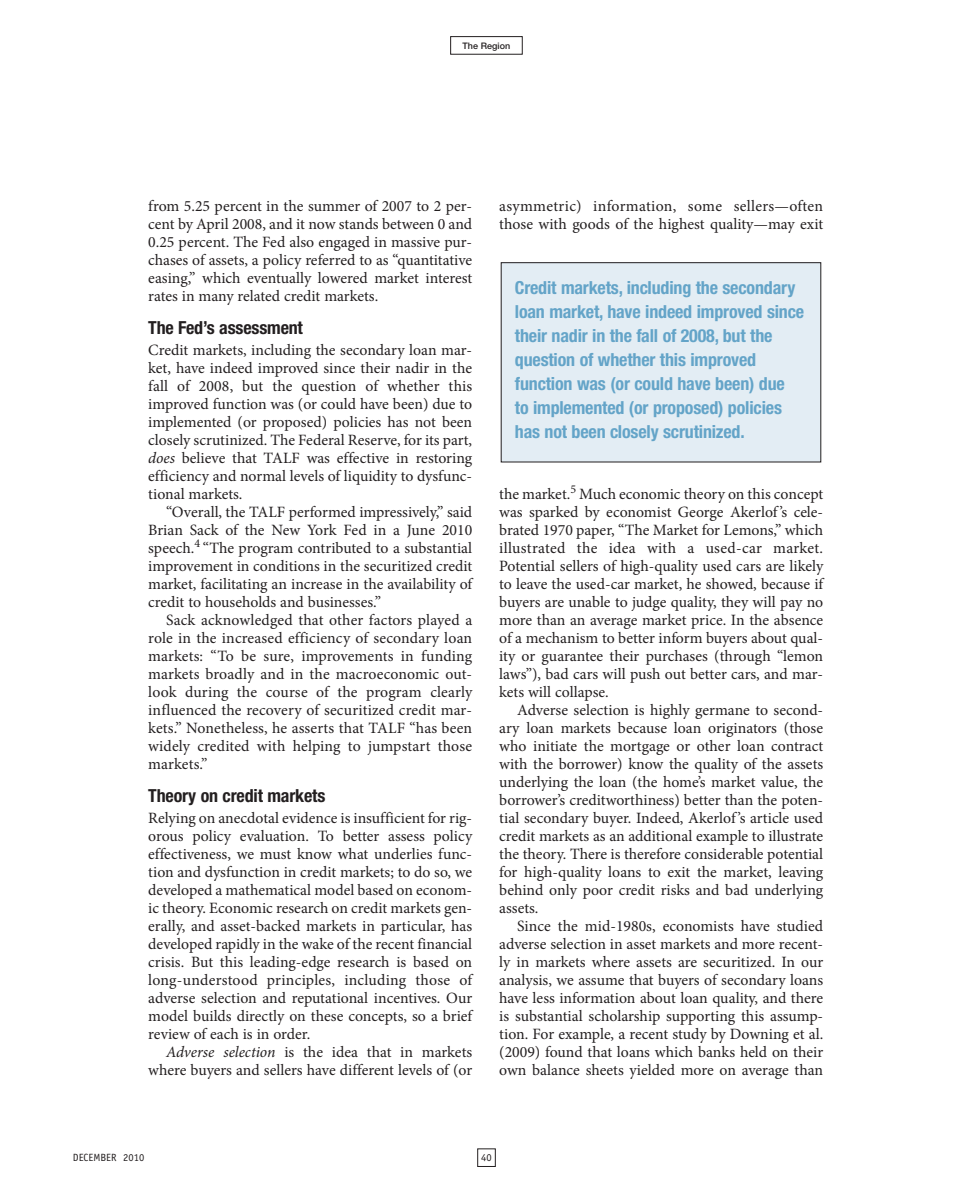
<style>
.page{position:relative;width:972px;height:1188px;background:#fff}
.page>*{position:absolute;margin:0;border:0;box-sizing:border-box;transform-origin:0 0}
.t1{font:700 condensed 18px/24px "Helvetica Neue";letter-spacing:-.01em;color:#64a4c8}
.t2{font:700 condensed 18px "Helvetica Neue";letter-spacing:-.01em;color:#231f20}
.t3{font:15.75px/18px "Minion Pro";color:#231f20;text-align:justify}
.t4{font:10.5px "Officina Sans";color:#231f20}
.t5{font:500 9px "Helvetica Neue";color:#231f20}
.s1{font-style:italic}
</style>
<div class="page">
<div style="left:450px;top:36px;width:72px;height:18px;border:1px solid #231f20"></div>
<div style="left:478px;top:1149px;width:18px;height:18px;border:1px solid #231f20"></div>
<div style="left:501px;top:263px;width:320px;height:199px;background:#e3edf4"></div>
<div style="left:501px;top:262px;width:320px;height:200px;border:1px solid #231f20"></div>
<p class="t5" style="left:463px;top:42px;width:49px">The Region</p>
<p class="t3" style="left:148px;top:198px;width:326px">from 5.25 percent in the summer of 2007 to 2 per&shy;cent by April 2008, and it now stands between 0 and 0.25 percent. The Fed also engaged in massive pur&shy;chases of assets, a policy referred to as “quantitative easing,” which eventually lowered market interest rates in many related credit markets.</p>
<p class="t2" style="left:148px;top:321px;width:156px">The Fed’s assessment</p>
<p class="t3" style="left:148px;top:342px;width:326px">Credit markets, including the secondary loan mar&shy;ket, have indeed improved since their nadir in the fall of 2008, but the question of whether this improved function was (or could have been) due to implemented (or proposed) policies has not been closely scrutinized. The Federal Reserve, for its part, <span class="s1">does</span> believe that TALF was effective in restoring efficiency and normal levels of liquidity to dysfunc&shy;tional markets.</p>
<p class="t3" style="left:148px;top:504px;width:326px;text-indent:18px">“Overall, the TALF performed impressively,” said Brian Sack of the New York Fed in a June 2010 speech.<sup>4</sup> “The program contributed to a substantial improvement in conditions in the securitized credit market, facilitating an increase in the availability of credit to households and businesses.”</p>
<p class="t3" style="left:148px;top:612px;width:326px;text-indent:18px">Sack acknowledged that other factors played a role in the increased efficiency of secondary loan markets: “To be sure, improvements in funding markets broadly and in the macroeconomic out&shy;look during the course of the program clearly influenced the recovery of securitized credit mar&shy;kets.” Nonetheless, he asserts that TALF “has been widely credited with helping to jumpstart those markets.”</p>
<p class="t2" style="left:148px;top:789px;width:179px">Theory on credit markets</p>
<p class="t3" style="left:148px;top:810px;width:326px">Relying on anecdotal evidence is insufficient for rig&shy;orous policy evaluation. To better assess policy effectiveness, we must know what underlies func&shy;tion and dysfunction in credit markets; to do so, we developed a mathematical model based on econom&shy;ic theory. Economic research on credit markets gen&shy;erally, and asset-backed markets in particular, has developed rapidly in the wake of the recent financial crisis. But this leading-edge research is based on long-understood principles, including those of adverse selection and reputational incentives. Our model builds directly on these concepts, so a brief review of each is in order.</p>
<p class="t3" style="left:148px;top:1044px;width:326px;text-align:right"><span class="s1">Adverse selection</span> is the idea that in markets where buyers and sellers have different levels of (or</p>
<p class="t3" style="left:499px;top:198px;width:326px">asymmetric) information, some sellers—often those with goods of the highest quality—may exit</p>
<p class="t1" style="left:515px;top:277px;width:291px">Credit markets, including the secondary loan market, have indeed improved since their nadir in the fall of 2008, but the question of whether this improved function was (or could have been) due<br>to implemented (or proposed) policies has not been closely scrutinized.</p>
<p class="t3" style="left:499px;top:486px;width:326px">the market.<sup>5</sup> Much economic theory on this concept was sparked by economist George Akerlof’s cele&shy;brated 1970 paper, “The Market for Lemons,” which illustrated the idea with a used-car market.<br>Potential sellers of high-quality used cars are likely to leave the used-car market, he showed, because if buyers are unable to judge quality, they will pay no more than an average market price. In the absence of a mechanism to better inform buyers about qual&shy;ity or guarantee their purchases (through “lemon laws”), bad cars will push out better cars, and mar&shy;kets will collapse.</p>
<p class="t3" style="left:499px;top:702px;width:326px;text-indent:18px">Adverse selection is highly germane to second&shy;ary loan markets because loan originators (those who initiate the mortgage or other loan contract with the borrower) know the quality of the assets underlying the loan (the home’s market value, the borrower’s creditworthiness) better than the poten&shy;tial secondary buyer. Indeed, Akerlof’s article used credit markets as an additional example to illustrate the theory. There is therefore considerable potential for high-quality loans to exit the market, leaving behind only poor credit risks and bad underlying assets.</p>
<p class="t3" style="left:499px;top:918px;width:326px;text-indent:18px">Since the mid-1980s, economists have studied adverse selection in asset markets and more recent&shy;ly in markets where assets are securitized. In our analysis, we assume that buyers of secondary loans have less information about loan quality, and there is substantial scholarship supporting this assump&shy;tion. For example, a recent study by Downing et al. (2009) found that loans which banks held on their own balance sheets yielded more on average than</p>
<p class="t4" style="left:73px;top:1154px;width:73px">DECEMBER 2010</p>
<p class="t4" style="left:481px;top:1154px;width:12px">40</p>
</div>
